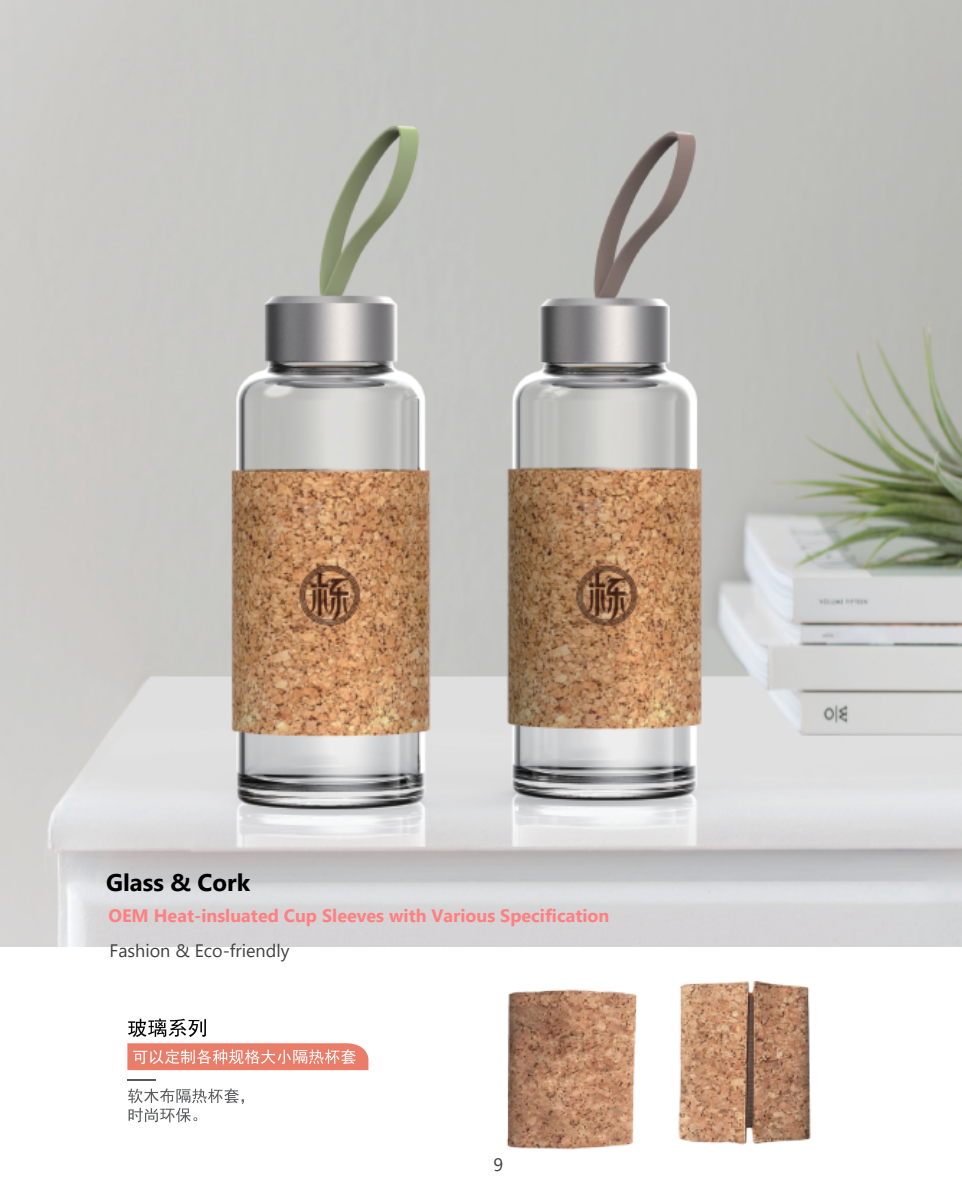
<style>
.page{position:relative;width:962px;height:1191px;background:#fff}
.page>*{position:absolute;margin:0;border:0;box-sizing:border-box;transform-origin:0 0}
.t1{font:700 24px "Segoe UI";color:#000}
.t2{font:700 18px "Segoe UI";color:#ff8080}
.t3{font:18px "Segoe UI";color:#404040}
</style>
<div class="page">
<img style="left:0;top:0;width:962px;height:947px">
<img style="left:678px;top:981px;width:133px;height:164px">
<img style="left:506px;top:989px;width:131px;height:161px">
<svg style="left:128px;top:1018px;width:78px;height:19px"></svg>
<svg style="left:127px;top:1079px;width:29px;height:1px"></svg>
<svg style="left:127px;top:1043px;width:241px;height:27px;background:#ed9382"></svg>
<svg style="left:128px;top:1088px;width:116px;height:34px"></svg>
<h1 class="t1" style="left:106px;top:860px;width:146px">Glass &amp; Cork</h1>
<p class="t2" style="left:108px;top:899px;width:502px">OEM Heat-insluated Cup Sleeves with Various Specification</p>
<p class="t3" style="left:110px;top:933px;width:181px">Fashion &amp; Eco-friendly</p>
<p class="t3" style="left:493px;top:1147px;width:11px">9</p>
</div>
